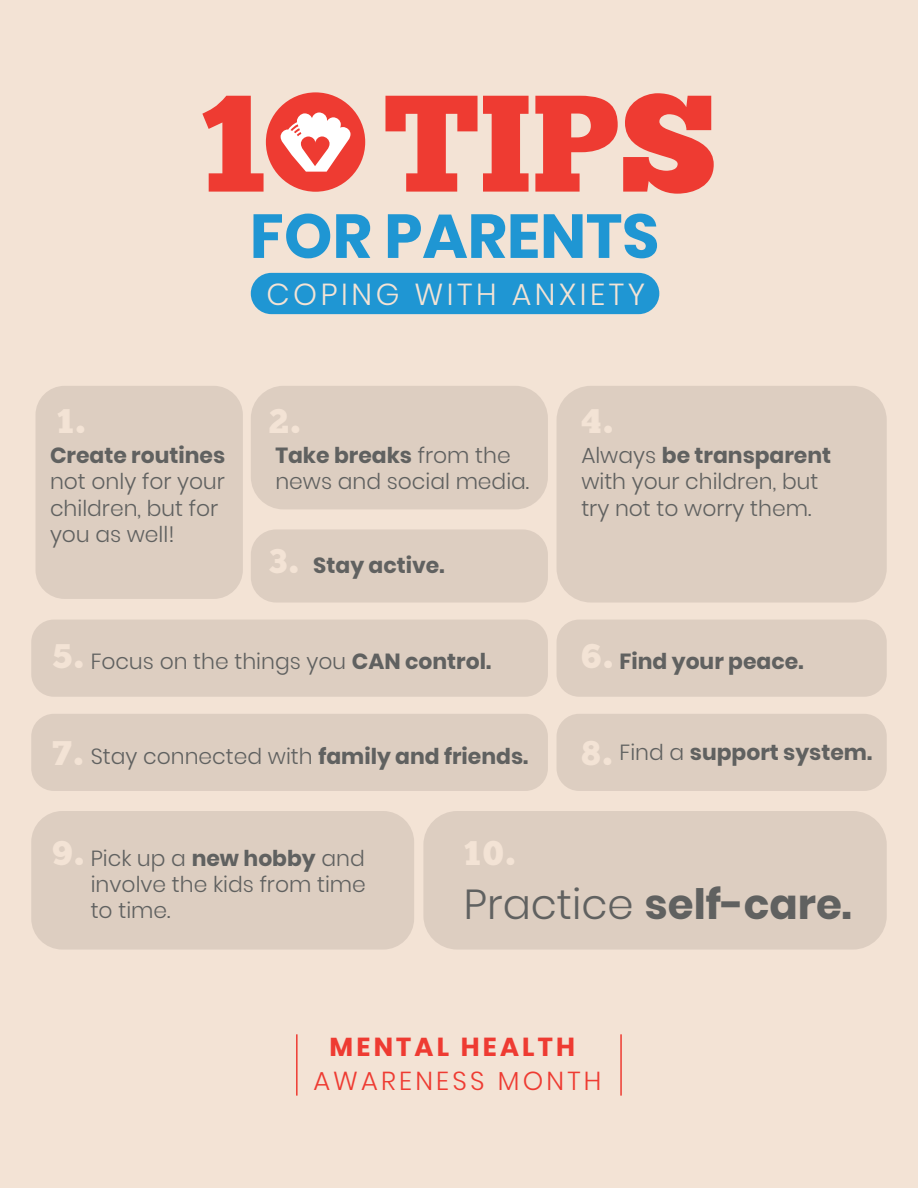
<style>
.page{position:relative;width:918px;height:1188px;background:#f3e3d5}
.page>*{position:absolute;margin:0;border:0;box-sizing:border-box;transform-origin:0 0}
.t1{font:700 61.8px "Poppins";color:#1f96d3}
.t2{font:700 41.85px "Poppins";color:#606160}
.t3{font:34.2px "Chunk Five";color:#f3e3d5}
.t4{font:300 30.3px "Poppins";letter-spacing:.12em;color:#f3e3d5}
.t5{font:300 25.95px "Poppins";letter-spacing:.125em;color:#ee3b32}
.t6{font:700 25.95px "Poppins";letter-spacing:.125em;color:#ee3b32}
.t7{font:300 21.9px/26.2px "Poppins";color:#606160}
.t8{font:700 21.9px "Poppins";color:#606160}
.s1{font-weight:700}
.s2{font-family:"Chunk Five";font-weight:400;font-size:34.2px;color:#f3e3d5}
.s3{font-weight:300}
</style>
<div class="page">
<div style="left:251px;top:273px;width:408px;height:41px;background:#1f96d3;border-radius:21px"></div>
<svg style="left:202px;top:96px;width:62px;height:96px"></svg>
<svg style="left:385px;top:96px;width:144px;height:96px"></svg>
<svg style="left:535px;top:93px;width:179px;height:101px"></svg>
<div style="left:266px;top:92px;width:99px;height:100px;background:#ee3b32;border-radius:50%"></div>
<svg style="left:280px;top:112px;width:71px;height:60px"></svg>
<hr style="left:296px;top:1034px;width:2px;height:62px;background:#ee3b32">
<div style="left:31px;top:811px;width:383px;height:139px;background:#ddcec1;border-radius:31px"></div>
<div style="left:557px;top:714px;width:330px;height:77px;background:#ddcec1;border-radius:23px"></div>
<div style="left:557px;top:620px;width:330px;height:77px;background:#ddcec1;border-radius:23px"></div>
<div style="left:35px;top:386px;width:208px;height:213px;background:#ddcec1;border-radius:29px"></div>
<div style="left:251px;top:386px;width:297px;height:123px;background:#ddcec1;border-radius:33px"></div>
<div style="left:557px;top:386px;width:330px;height:217px;background:#ddcec1;border-radius:34px"></div>
<div style="left:31px;top:620px;width:517px;height:77px;background:#ddcec1;border-radius:23px"></div>
<div style="left:423px;top:811px;width:464px;height:139px;background:#ddcec1;border-radius:34px"></div>
<div style="left:251px;top:529px;width:297px;height:74px;background:#ddcec1;border-radius:25px"></div>
<div style="left:31px;top:714px;width:517px;height:77px;background:#ddcec1;border-radius:23px"></div>
<hr style="left:620px;top:1034px;width:2px;height:62px;background:#ee3b32">
<h1 class="t1" style="left:250px;top:200px;width:411px">FOR PARENTS</h1>
<h3 class="t4" style="left:266px;top:277px;width:380px">COPING WITH ANXIETY</h3>
<h3 class="t3" style="left:57px;top:400px;width:30px">1.</h3>
<h3 class="t3" style="left:269px;top:400px;width:33px">2.</h3>
<h3 class="t3" style="left:582px;top:400px;width:33px">4.</h3>
<p class="t8" style="left:50px;top:443px;width:177px">Create routines</p>
<p class="t7" style="left:50px;top:469px;width:176px">not only for your children, but for you as well!</p>
<p class="t7" style="left:275px;top:443px;width:255px"><span class="s1">Take breaks</span> from the news and social media.</p>
<p class="t8" style="left:269px;top:553px;width:177px"><span class="s2">3.</span> Stay active.</p>
<p class="t7" style="left:581px;top:443px;width:251px">Always <span class="s1">be transparent </span>with your children, but try not to worry them.</p>
<p class="t7" style="left:53px;top:648px;width:440px"><span class="s2">5.</span> Focus on the things you <span class="s1">CAN control.</span></p>
<h3 class="t3" style="left:582px;top:635px;width:32px">6.</h3>
<p class="t8" style="left:620px;top:648px;width:185px">Find your peace.</p>
<p class="t7" style="left:53px;top:743px;width:477px"><span class="s2">7.</span> Stay connected with <span class="s1">family and friends.</span></p>
<p class="t8" style="left:582px;top:739px;width:292px"><span class="s2">8.</span> <span class="s3">Find a</span> support system.</p>
<h3 class="t3" style="left:53px;top:832px;width:33px">9.</h3>
<p class="t7" style="left:91px;top:845px;width:277px;text-align:justify">Pick up a <span class="s1">new hobby</span> and involve the kids from time to time.</p>
<h3 class="t3" style="left:464px;top:832px;width:52px">10.</h3>
<h2 class="t2" style="left:464px;top:880px;width:389px"><span class="s3">Practice</span> self-care.</h2>
<p class="t6" style="left:330px;top:1032px;width:247px">MENTAL HEALTH</p>
<p class="t5" style="left:313px;top:1066px;width:289px">AWARENESS MONTH</p>
</div>
